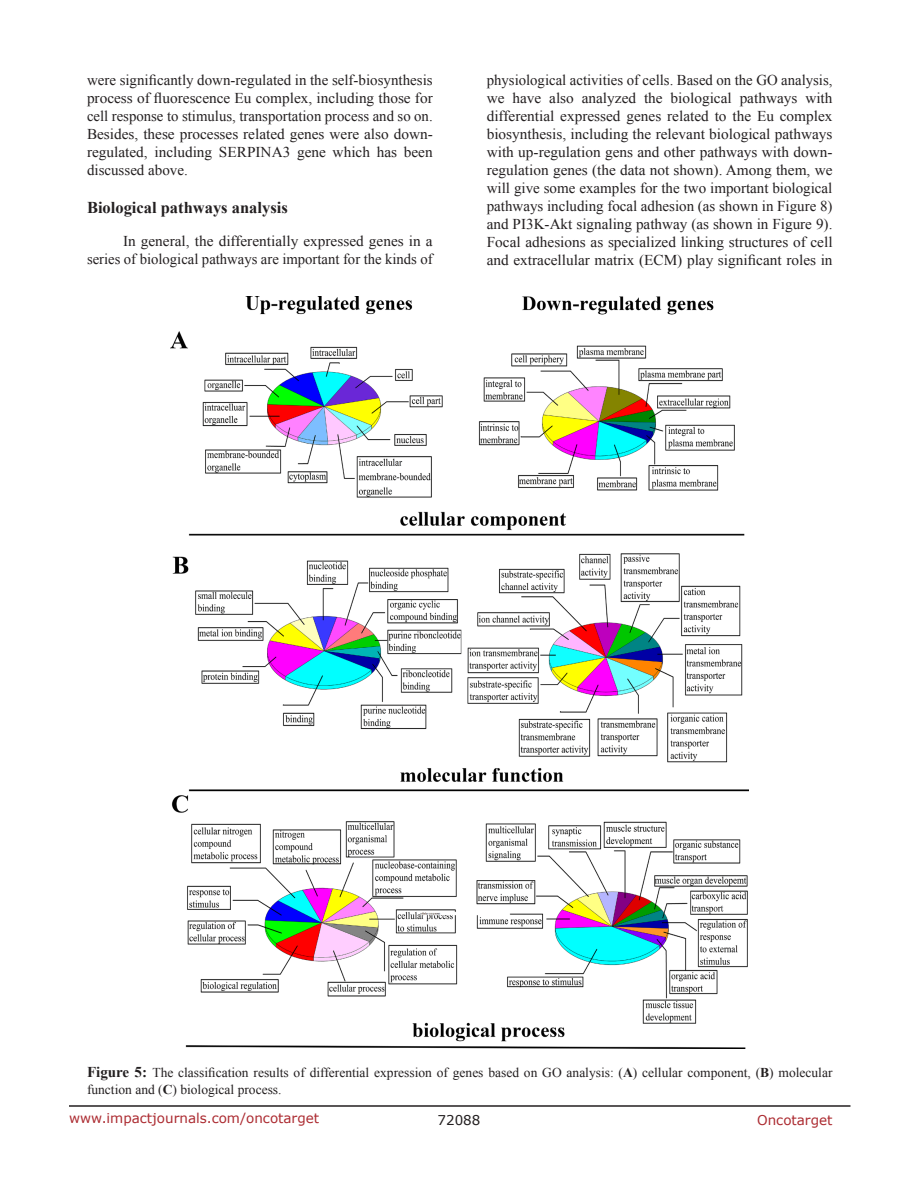
<style>
.page{position:relative;width:918px;height:1188px;background:#fff}
.page>*{position:absolute;margin:0;border:0;box-sizing:border-box;transform-origin:0 0}
.SubHeading_middle{font:700 16.5px "Times New Roman";color:#231f20}
.BodyText{font:15px/18px "Times New Roman";color:#231f20;text-align:justify}
.FigureText{font:13.5px/16.2px "Times New Roman";color:#231f20}
.t1{font:13.5px "Verdana";color:#ac2b31}
.t2{font:13.5px "Verdana";color:#231f20}
.s1{font-weight:700;font-size:15px}
.s2{font-weight:700}
</style>
<div class="page">
<hr style="left:69px;top:1105px;width:781px;height:2px;background:#231f20">
<img style="left:171px;top:296px;width:578px;height:753px">
<p class="BodyText" style="left:87px;top:71px;width:347px">were significantly down-regulated in the self-biosynthesis process of fluorescence Eu complex, including those for cell response to stimulus, transportation process and so on.<br>Besides, these processes related genes were also down&shy;regulated, including SERPINA3 gene which has been discussed above.</p>
<p class="SubHeading_middle" style="left:87px;top:196px;width:202px">Biological pathways analysis</p>
<p class="BodyText" style="left:87px;top:232px;width:347px;text-align:right">In general, the differentially expressed genes in a series of biological pathways are important for the kinds of</p>
<p class="BodyText" style="left:487px;top:71px;width:347px">physiological activities of cells. Based on the GO analysis, we have also analyzed the biological pathways with differential expressed genes related to the Eu complex biosynthesis, including the relevant biological pathways with up-regulation gens and other pathways with down&shy;regulation genes (the data not shown). Among them, we will give some examples for the two important biological pathways including focal adhesion (as shown in Figure 8) and PI3K-Akt signaling pathway (as shown in Figure 9).<br>Focal adhesions as specialized linking structures of cell and extracellular matrix (ECM) play significant roles in</p>
<p class="FigureText" style="left:87px;top:1065px;width:747px"><span class="s1">Figure 5:</span> The classification results of differential expression of genes based on GO analysis: (<span class="s2">A</span>) cellular component, (<span class="s2">B</span>) molecular function and (<span class="s2">C</span>) biological process.</p>
<p class="t1" style="left:69px;top:1109px;width:252px">www.impactjournals.com/oncotarget</p>
<p class="t2" style="left:438px;top:1111px;width:44px">72088</p>
<p class="t1" style="left:757px;top:1111px;width:77px">Oncotarget</p>
</div>
